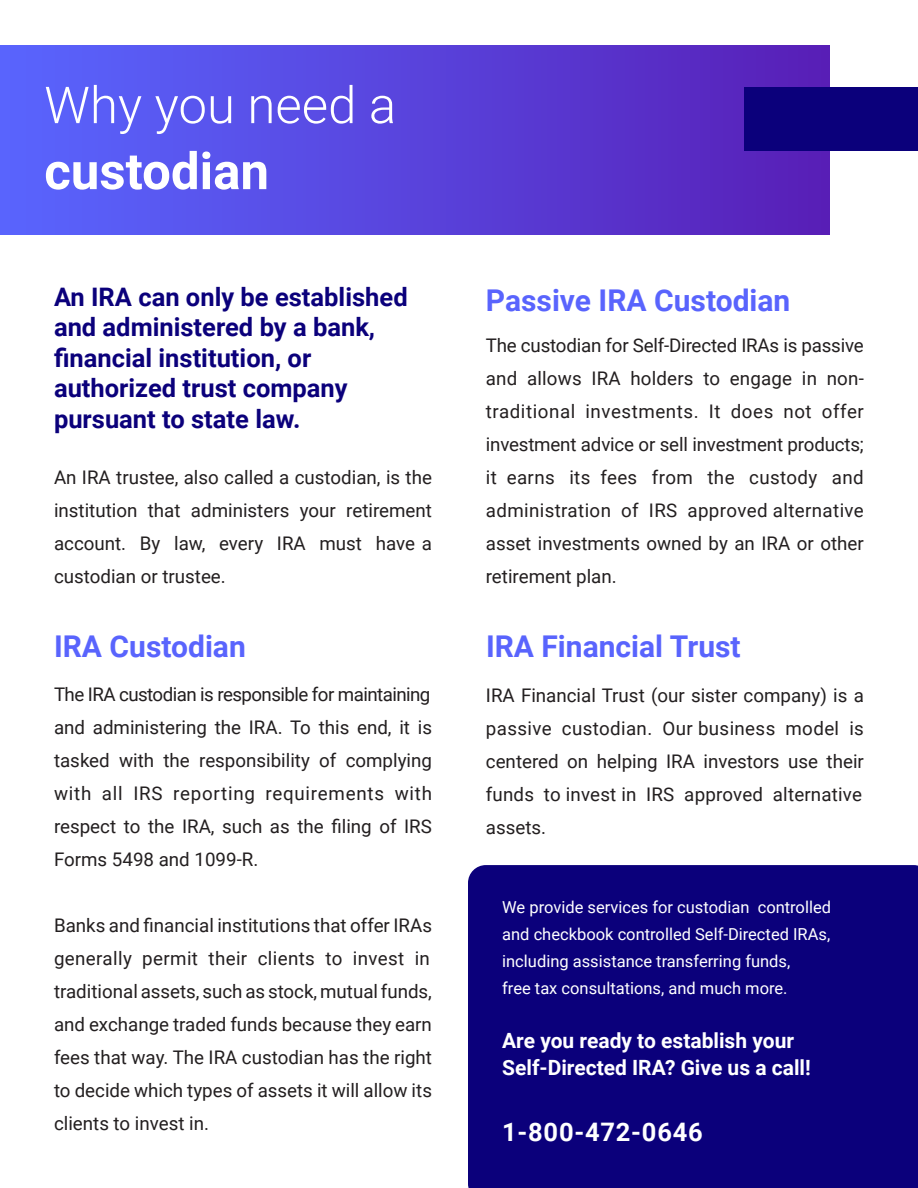
<style>
.page{position:relative;width:918px;height:1188px;background:#fff}
.page>*{position:absolute;margin:0;border:0;box-sizing:border-box;transform-origin:0 0}
.t1{font:300 51px "Roboto";color:#fff}
.t2{font:700 51px "Roboto";color:#fff}
.t3{font:700 30px "Roboto";color:#5964fd}
.t4{font:700 25.5px/30.6px "Roboto";color:#0b007b}
.t5{font:700 25.5px "Roboto";letter-spacing:.03em;color:#fff}
.t6{font:700 21px "Roboto";color:#fff}
.t7{font:18.75px/33px "Roboto";color:#231f20}
.t8{font:18.75px "Roboto";letter-spacing:-.03em;color:#231f20}
.t9{font:18.75px "Roboto";letter-spacing:.02em;color:#231f20}
.t10{font:18.75px "Roboto";letter-spacing:.03em;color:#231f20}
.t11{font:16.5px "Roboto";color:#fff}
</style>
<div class="page">
<div style="left:0;top:45px;width:830px;height:190px;background:linear-gradient(to right,#5966ff,#571fb6)"></div>
<div style="left:744px;top:88px;width:174px;height:63px;background:#0b007b"></div>
<div style="left:468px;top:865px;width:450px;height:323px;background:#0b007b"></div>
<p class="t1" style="left:44px;top:69px;width:353px">Why you need a</p>
<p class="t2" style="left:44px;top:135px;width:226px">custodian</p>
<p class="t4" style="left:54px;top:280px;width:355px">An IRA can only be established and administered by a bank,</p>
<p class="t4" style="left:54px;top:341px;width:259px">financial institution, or</p>
<p class="t4" style="left:54px;top:372px;width:295px">authorized trust company</p>
<p class="t4" style="left:54px;top:403px;width:248px">pursuant to state law.</p>
<p class="t7" style="left:54px;top:461px;width:380px;text-align:justify">An IRA trustee, also called a custodian, is the institution that administers your retirement account. By law, every IRA must have a custodian or trustee.</p>
<p class="t3" style="left:54px;top:625px;width:193px">IRA Custodian</p>
<p class="t8" style="left:54px;top:681px;width:378px">The IRA custodian is responsible for maintaining</p>
<p class="t7" style="left:54px;top:710px;width:380px;text-align:justify">and administering the IRA. To this end, it is tasked with the responsibility of complying with all IRS reporting requirements with</p>
<p class="t7" style="left:54px;top:809px;width:380px">respect to the IRA, such as the filing of IRS<br>Forms 5498 and 1099-R.</p>
<p class="t7" style="left:54px;top:908px;width:380px">Banks and financial institutions that offer IRAs generally permit their clients to invest in</p>
<p class="t7" style="left:54px;top:974px;width:380px;text-align:justify">traditional assets, such as stock, mutual funds, and exchange traded funds because they earn fees that way. The IRA custodian has the right to decide which types of assets it will allow its clients to invest in.</p>
<p class="t3" style="left:486px;top:279px;width:306px">Passive IRA Custodian</p>
<p class="t7" style="left:486px;top:328px;width:380px">The custodian for Self-Directed IRAs is passive and allows IRA holders to engage in non-</p>
<p class="t10" style="left:486px;top:398px;width:380px">traditional investments. It does not offer</p>
<p class="t7" style="left:486px;top:427px;width:380px">investment advice or sell investment products; it earns its fees from the custody and</p>
<p class="t9" style="left:486px;top:497px;width:380px">administration of IRS approved alternative</p>
<p class="t7" style="left:486px;top:526px;width:379px">asset investments owned by an IRA or other retirement plan.</p>
<p class="t3" style="left:486px;top:625px;width:256px">IRA Financial Trust</p>
<p class="t7" style="left:486px;top:679px;width:380px">IRA Financial Trust (our sister company) is a passive custodian. Our business model is</p>
<p class="t7" style="left:486px;top:745px;width:380px">centered on helping IRA investors use their funds to invest in IRS approved alternative</p>
<p class="t7" style="left:486px;top:811px;width:62px">assets.</p>
<p class="t11" style="left:502px;top:895px;width:330px">We provide services for custodian controlled</p>
<p class="t11" style="left:502px;top:922px;width:330px">and checkbook controlled Self-Directed IRAs,</p>
<p class="t11" style="left:502px;top:949px;width:290px">including assistance transferring funds,</p>
<p class="t11" style="left:502px;top:976px;width:287px">free tax consultations, and much more.</p>
<p class="t6" style="left:502px;top:1025px;width:293px">Are you ready to establish your</p>
<p class="t6" style="left:502px;top:1052px;width:310px">Self-Directed IRA? Give us a call!</p>
<p class="t5" style="left:502px;top:1114px;width:202px">1-800-472-0646</p>
</div>
